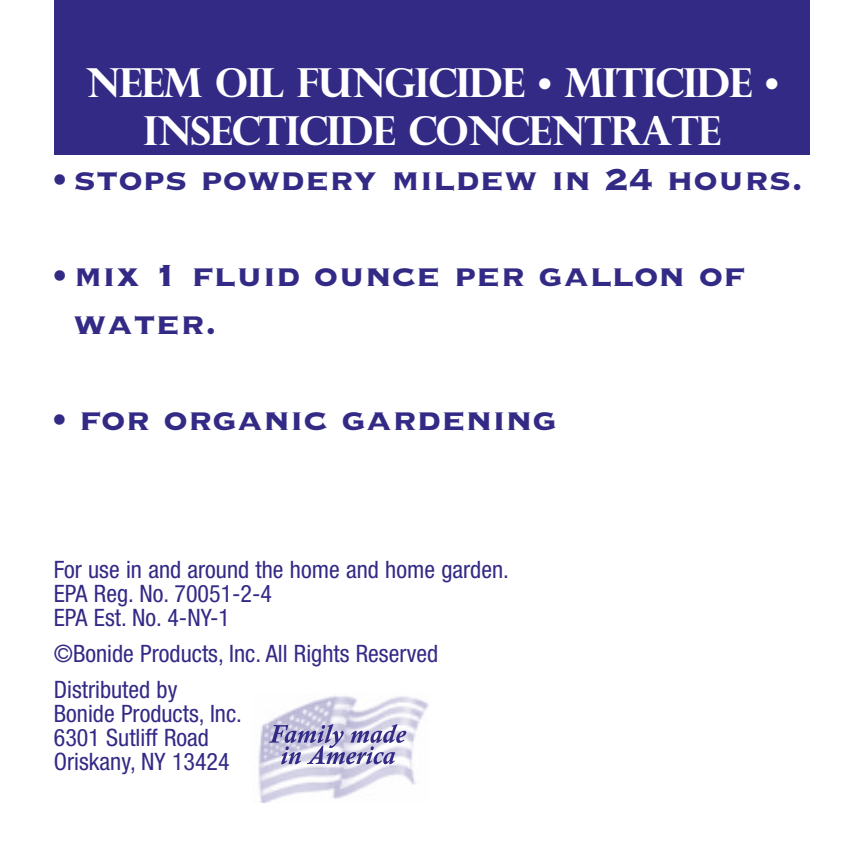
<style>
.page{position:relative;width:864px;height:864px;background:#fff}
.page>*{position:absolute;margin:0;border:0;box-sizing:border-box;transform-origin:0 0}
.t1{font:40px/48px "Copperplate Thirty Three BC";color:#332a86}
.t2{font:40px/48px "Perpetua Titling MT Bold";letter-spacing:-.03em;color:#fff;text-align:center}
.t3{font:condensed 24px/24px "Helvetica Neue";color:#332a86}
</style>
<div class="page">
<div style="left:54px;top:0;width:756px;height:154px;background:#332a86"></div>
<img style="left:258px;top:696px;width:170px;height:106px">
<svg style="left:269px;top:724px;width:137px;height:40px;background:#aca9cd"></svg>
<h1 class="t2" style="left:86px;top:57px;width:695px">NEEM OIL FUNGICIDE • MITICIDE •<br>INSECTICIDE CONCENTRATE</h1>
<h1 class="t1" style="left:54px;top:156px;width:751px">• stops powdery mildew in 24 hours.</h1>
<h1 class="t1" style="left:74px;top:252px;width:673px;text-indent:-20px">• mix 1 fluid ounce per gallon of water.</h1>
<h1 class="t1" style="left:54px;top:396px;width:505px">• for organic gardening</h1>
<p class="t3" style="left:54px;top:557px;width:457px">For use in and around the home and home garden.<br>EPA Reg. No. 70051-2-4<br>EPA Est. No. 4-NY-1</p>
<p class="t3" style="left:54px;top:635px;width:386px;line-height:36px">©Bonide Products, Inc. All Rights Reserved<br>Distributed by</p>
<p class="t3" style="left:54px;top:701px;width:190px">Bonide Products, Inc.<br>6301 Sutliff Road<br>Oriskany, NY 13424</p>
</div>
